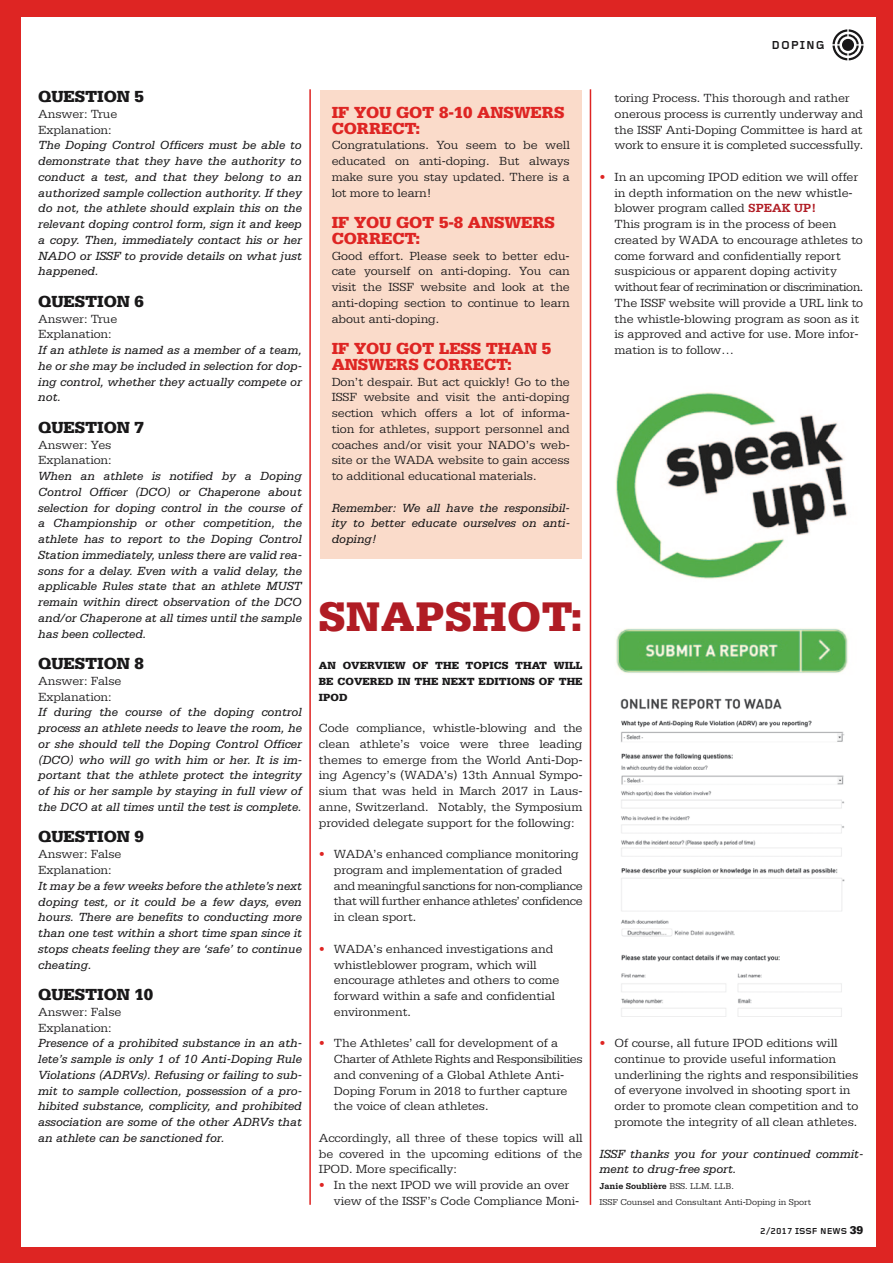
<style>
.page{position:relative;width:893px;height:1263px;background:#de2523}
.page>*{position:absolute;margin:0;border:0;box-sizing:border-box;transform-origin:0 0}
.t1{font:900 43.65px "Serifa";letter-spacing:.015em;color:#b01c24}
.t2{font:900 16.95px/15.8px "Serifa";letter-spacing:-.005em;color:#de2523}
.t3{font:900 16.95px "Serifa";color:#191819}
.t4{font:12.45px/15.8px "Serifa ISSF";letter-spacing:-.005em;color:#191819}
.t5{font:italic 12.45px/15.8px "Serifa";letter-spacing:-.005em;color:#191819;text-align:justify}
.t6{font:12.45px/15.8px "Serifa ISSF";letter-spacing:-.03em;color:#191819}
.t7{font:700 12px "Foundry Gridnik";letter-spacing:.08em;color:#191819}
.t8{font:900 10.95px "Serifa";letter-spacing:.005em;color:#191819}
.t9{font:9px "Serifa ISSF";letter-spacing:-.005em;color:#191819}
.t10{font:700 9px "Serifa";letter-spacing:-.005em;color:#191819}
.t11{font:700 9px "Foundry Gridnik";color:#191819}
.s1{color:#de2523}
.s2{font-family:"Serifa";font-weight:700;color:#b01c24}
.s3{font-family:"Serifa ISSF";font-weight:400}
.s4{font-family:"Serifa";font-weight:900;font-size:12px}
</style>
<div class="page">
<div style="left:21px;top:17px;width:855px;height:1229px;background:#fff"></div>
<svg style="left:832px;top:29px;width:31px;height:31px"></svg>
<div style="left:320px;top:90px;width:262px;height:469px;background:#fadbca"></div>
<hr style="left:590px;top:89px;width:1px;height:1116px;background:#de2523">
<hr style="left:309px;top:89px;width:2px;height:1116px;background:#de2523">
<img style="left:615px;top:392px;width:233px;height:282px">
<img style="left:620px;top:698px;width:225px;height:319px">
<h2 class="t3" style="left:38px;top:87px;width:13px">QUESTION</h2>
<h2 class="t3" style="left:135px;top:87px;width:11px">5</h2>
<p class="t4" style="left:38px;top:106px;width:81px">Answer: True<br>Explanation:</p>
<p class="t5" style="left:38px;top:137px;width:265px">The Doping Control Officers must be able to demonstrate that they have the authority to conduct a test, and that they belong to an authorized sample collection authority. If they do not, the athlete should explain this on the relevant doping control form, sign it and keep a copy. Then, immediately contact his or her NADO or ISSF to provide details on what just happened.</p>
<h2 class="t3" style="left:38px;top:291px;width:13px">QUESTION</h2>
<h2 class="t3" style="left:135px;top:291px;width:11px">6</h2>
<p class="t4" style="left:38px;top:311px;width:81px">Answer: True<br>Explanation:</p>
<p class="t5" style="left:38px;top:342px;width:265px">If an athlete is named as a member of a team, he or she may be included in selection for dop&shy;ing control, whether they actually compete or not.</p>
<h2 class="t3" style="left:38px;top:417px;width:13px">QUESTION</h2>
<h2 class="t3" style="left:135px;top:417px;width:11px">7</h2>
<p class="t4" style="left:38px;top:437px;width:75px">Answer: Yes<br>Explanation:</p>
<p class="t5" style="left:38px;top:468px;width:265px">When an athlete is notified by a Doping Control Officer (DCO) or Chaperone about selection for doping control in the course of a Championship or other competition, the athlete has to report to the Doping Control Station immediately, unless there are valid rea&shy;sons for a delay. Even with a valid delay, the applicable Rules state that an athlete MUST remain within direct observation of the DCO and/or Chaperone at all times until the sample has been collected.</p>
<h2 class="t3" style="left:38px;top:654px;width:13px">QUESTION</h2>
<h2 class="t3" style="left:135px;top:654px;width:11px">8</h2>
<p class="t4" style="left:38px;top:673px;width:85px">Answer: False<br>Explanation:</p>
<p class="t5" style="left:38px;top:704px;width:265px">If during the course of the doping control process an athlete needs to leave the room, he or she should tell the Doping Control Officer (DCO) who will go with him or her. It is im&shy;portant that the athlete protect the integrity of his or her sample by staying in full view of the DCO at all times until the test is complete.</p>
<h2 class="t3" style="left:38px;top:827px;width:13px">QUESTION</h2>
<h2 class="t3" style="left:135px;top:827px;width:11px">9</h2>
<p class="t4" style="left:38px;top:846px;width:85px">Answer: False<br>Explanation:</p>
<p class="t5" style="left:38px;top:878px;width:265px">It may be a few weeks before the athlete’s next doping test, or it could be a few days, even hours. There are benefits to conducting more than one test within a short time span since it stops cheats feeling they are ‘safe’ to continue cheating.</p>
<h2 class="t3" style="left:38px;top:984px;width:13px">QUESTION</h2>
<h2 class="t3" style="left:135px;top:984px;width:20px">10</h2>
<p class="t4" style="left:38px;top:1004px;width:85px">Answer: False<br>Explanation:</p>
<p class="t5" style="left:38px;top:1035px;width:265px">Presence of a prohibited substance in an ath&shy;lete’s sample is only 1 of 10 Anti-Doping Rule Violations (ADRVs). Refusing or failing to sub&shy;mit to sample collection, possession of a pro&shy;hibited substance, complicity, and prohibited association are some of the other ADRVs that an athlete can be sanctioned for.</p>
<h2 class="t2" style="left:332px;top:104px;width:36px">IF YOU</h2>
<h2 class="t2" style="left:396px;top:104px;width:14px">GOT</h2>
<h2 class="t2" style="left:439px;top:104px;width:126px">8-10 ANSWERS</h2>
<h2 class="t2" style="left:332px;top:120px;width:90px">CORRECT:</h2>
<p class="t4" style="left:332px;top:137px;width:240px;text-align:justify">Congratulations. You seem to be well educated on anti-doping. But always make sure you stay updated. There is a lot more to learn!</p>
<h2 class="t2" style="left:332px;top:214px;width:36px">IF YOU</h2>
<h2 class="t2" style="left:396px;top:214px;width:14px">GOT</h2>
<h2 class="t2" style="left:439px;top:214px;width:117px">5-8 ANSWERS</h2>
<h2 class="t2" style="left:332px;top:230px;width:90px">CORRECT:</h2>
<p class="t4" style="left:332px;top:248px;width:240px;text-align:justify">Good effort. Please seek to better edu&shy;cate yourself on anti-doping. You can visit the ISSF website and look at the anti-doping section to continue to learn about anti-doping.</p>
<h2 class="t2" style="left:332px;top:340px;width:36px">IF YOU</h2>
<h2 class="t2" style="left:396px;top:340px;width:14px">GOT</h2>
<h2 class="t2" style="left:439px;top:340px;width:12px">LESS</h2>
<h2 class="t2" style="left:332px;top:340px;width:221px;text-indent:154px">THAN 5<br>ANSWERS CORRECT:</h2>
<p class="t4" style="left:332px;top:374px;width:240px;text-align:justify">Don’t despair. But act quickly! Go to the ISSF website and visit the anti-doping section which offers a lot of informa&shy;tion for athletes, support personnel and coaches and/or visit your NADO’s web&shy;site or the WADA website to gain access to additional educational materials.</p>
<p class="t5" style="left:332px;top:500px;width:240px">Remember: We all have the responsibil&shy;ity to better educate ourselves on anti&shy;doping!</p>
<h1 class="t1" style="left:319px;top:591px;width:265px">SNAPSHOT:</h1>
<p class="t8" style="left:319px;top:659px;width:10px">AN</p>
<p class="t8" style="left:343px;top:659px;width:79px">OVERVIEW OF</p>
<p class="t8" style="left:435px;top:659px;width:9px">THE</p>
<p class="t8" style="left:466px;top:659px;width:8px">TOPI</p>
<p class="t8" style="left:494px;top:659px;width:78px">CS THAT WILL</p>
<p class="t8" style="left:319px;top:675px;width:105px">BE COVERED IN THE</p>
<p class="t8" style="left:442px;top:675px;width:45px">NEXTEDITIONS</p>
<p class="t8" style="left:539px;top:675px;width:29px">OF THE</p>
<p class="t8" style="left:319px;top:691px;width:30px">IPOD</p>
<p class="t4" style="left:319px;top:720px;width:265px;text-align:justify">Code compliance, whistle-blowing and the clean athlete’s voice were three leading themes to emerge from the World Anti-Dop&shy;ing Agency’s (WADA’s) 13th Annual Sympo&shy;sium that was held in March 2017 in Laus&shy;anne, Switzerland. Notably, the Symposium provided delegate support for the following:</p>
<p class="t6" style="left:334px;top:846px;width:250px;text-indent:-15px"><span class="s1">•</span> WADA’s enhanced compliance monitoring program and implementation of graded and meaningful sanctions for non-compliance that will further enhance athletes’ confidence in clean sport.</p>
<p class="t4" style="left:334px;top:941px;width:227px;text-indent:-15px"><span class="s1">•</span> WADA’s enhanced investigations and whistleblower program, which will encourage athletes and others to come forward within a safe and confidential environment.</p>
<p class="t4" style="left:334px;top:1035px;width:250px;text-indent:-15px"><span class="s1">•</span> The Athletes’ call for development of a Charter of Athlete Rights and Responsibilities and convening of a Global Athlete Anti-Doping Forum in 2018 to further capture the voice of clean athletes.</p>
<p class="t4" style="left:319px;top:1130px;width:265px;text-align:justify">Accordingly, all three of these topics will all be covered in the upcoming editions of the IPOD. More specifically:</p>
<p class="t4" style="left:334px;top:1177px;width:247px;text-indent:-15px"><span class="s1">•</span> In the next IPOD we will provide an over view of the ISSF’s Code Compliance Moni-</p>
<p class="t7" style="left:772px;top:38px;width:55px">DOPING</p>
<p class="t4" style="left:615px;top:90px;width:250px">toring Process. This thorough and rather onerous process is currently underway and the ISSF Anti-Doping Committee is hard at work to ensure it is completed successfully.</p>
<p class="t4" style="left:615px;top:169px;width:250px;text-indent:-15px"><span class="s1">•</span> In an upcoming IPOD edition we will offer in depth information on the new whistle&shy;blower program called <span class="s2">SPEAK UP!<br></span>This program is in the process of been created by WADA to encourage athletes to come forward and confidentially report suspicious or apparent doping activity without fear of recrimination or discrimination.<br>The ISSF website will provide a URL link to the whistle-blowing program as soon as it is approved and active for use. More infor&shy;mation is to follow…</p>
<p class="t4" style="left:615px;top:1035px;width:245px;text-indent:-15px"><span class="s1">•</span> Of course, all future IPOD editions will continue to provide useful information underlining the rights and responsibilities of everyone involved in shooting sport in order to promote clean competition and to promote the integrity of all clean athletes.</p>
<p class="t5" style="left:600px;top:1145px;width:265px">ISSF thanks you for your continued commit&shy;ment to drug-free sport.</p>
<p class="t10" style="left:600px;top:1181px;width:136px">Janie Soublière <span class="s3">BSS. LLM. LLB.</span></p>
<p class="t9" style="left:600px;top:1197px;width:213px">ISSF Counsel and Consultant Anti-Doping in Sport</p>
<p class="t11" style="left:760px;top:1225px;width:104px">2/2017 ISSF NEWS <span class="s4">39</span></p>
</div>
